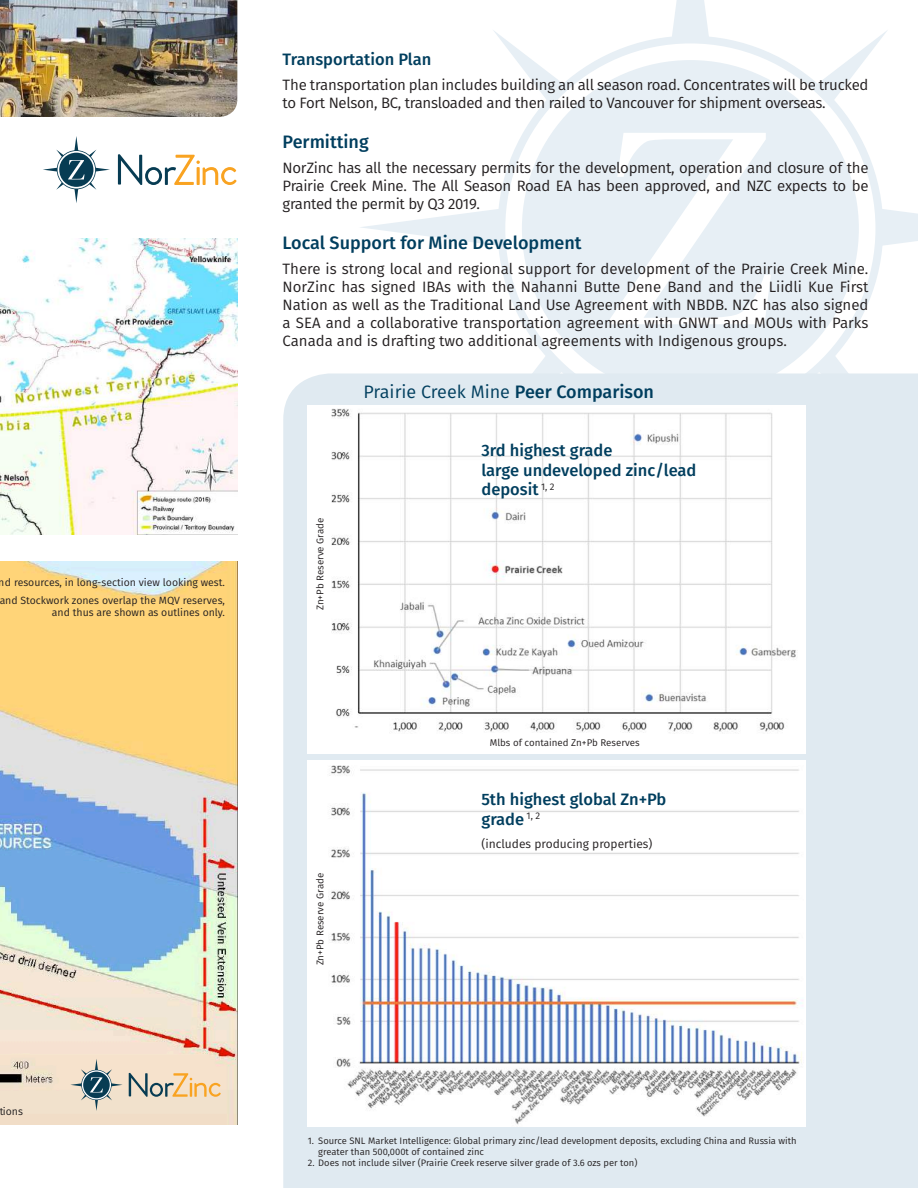
<style>
.page{position:relative;width:918px;height:1188px;background:#fff}
.page>*{position:absolute;margin:0;border:0;box-sizing:border-box;transform-origin:0 0}
.t1{font:500 18px "Fira Sans";color:#003e5e}
.t2{font:18px "Fira Sans";color:#003e5e}
.t3{font:500 16.5px/19.8px "Fira Sans";color:#003e5e}
.t4{font:15px/18px "Fira Sans";letter-spacing:-.02em;color:#231f20;text-align:justify}
.t5{font:12px "Fira Sans";color:#231f20}
.t6{font:10.5px/18px "Fira Sans";color:#231f20}
.t7{font:9.75px "Fira Sans";color:#231f20}
.t8{font:9.3px/11.2px "Fira Sans";color:#231f20}
.s1{font-weight:500}
</style>
<div class="page">
<svg style="left:359px;top:0;width:559px;height:374px"></svg>
<div style="left:498px;top:36px;width:385px;height:385px;background:#e7eff5;border-radius:50%"></div>
<div style="left:505px;top:43px;width:370px;height:371px;background:#fff;border-radius:50%"></div>
<div style="left:522px;top:60px;width:337px;height:337px;background:#e7eff5;border-radius:50%"></div>
<svg style="left:610px;top:133px;width:161px;height:191px"></svg>
<img style="left:0;top:238px;width:237px;height:297px">
<svg style="left:118px;top:154px;width:119px;height:31px"></svg>
<svg style="left:43px;top:136px;width:67px;height:67px"></svg>
<img style="left:0;top:562px;width:237px;height:563px">
<img style="left:0;top:0;width:237px;height:117px">
<div style="left:283px;top:374px;width:635px;height:814px;background:#e0eaf1"></div>
<img style="left:308px;top:760px;width:497px;height:366px">
<div style="left:311px;top:839px;width:17px;height:162px;background:#fff"></div>
<svg style="left:129px;top:1073px;width:92px;height:24px;background:#d6c3a5"></svg>
<svg style="left:70px;top:1059px;width:53px;height:52px;background:#bdbcb2"></svg>
<img style="left:308px;top:405px;width:489px;height:349px">
<div style="left:470px;top:734px;width:188px;height:16px;background:#fff"></div>
<div style="left:311px;top:484px;width:17px;height:162px;background:#fff"></div>
<p class="t6" style="left:-1px;top:573px;width:228px">nd resources, in long-section view looking west. and Stockwork zones overlap the MQV reserves,</p>
<p class="t6" style="left:52px;top:604px;width:175px">and thus are shown as outlines only.</p>
<p class="t6" style="left:-1px;top:1102px;width:25px">tions</p>
<p class="t3" style="left:283px;top:48px;width:150px">Transportation Plan</p>
<p class="t4" style="left:283px;top:76px;width:587px">The transportation plan includes building an all season road. Concentrates will be trucked to Fort Nelson, BC, transloaded and then railed to Vancouver for shipment overseas.</p>
<p class="t1" style="left:283px;top:127px;width:88px">Permitting</p>
<p class="t4" style="left:283px;top:158px;width:587px">NorZinc has all the necessary permits for the development, operation and closure of the Prairie Creek Mine. The All Season Road EA has been approved, and NZC expects to be granted the permit by Q3 2019.</p>
<p class="t1" style="left:283px;top:228px;width:301px">Local Support for Mine Development</p>
<p class="t4" style="left:283px;top:259px;width:587px">There is strong local and regional support for development of the Prairie Creek Mine.<br>NorZinc has signed IBAs with the Nahanni Butte Dene Band and the Liidli Kue First Nation as well as the Traditional Land Use Agreement with NBDB. NZC has also signed a SEA and a collaborative transportation agreement with GNWT and MOUs with Parks Canada and is drafting two additional agreements with Indigenous groups.</p>
<p class="t2" style="left:364px;top:378px;width:292px">Prairie Creek Mine <span class="s1">Peer Comparison</span></p>
<p class="t7" style="left:313px;top:610px;width:94px;rotate:-90deg">Zn+Pb Reserve Grade</p>
<p class="t7" style="left:313px;top:965px;width:94px;rotate:-90deg">Zn+Pb Reserve Grade</p>
<p class="t3" style="left:482px;top:439px;width:217px">3rd highest grade<br>large undeveloped zinc/lead deposit <sup>1,</sup> <sup>2</sup></p>
<p class="t7" style="left:490px;top:735px;width:151px">Mlbs of contained Zn+Pb Reserves</p>
<p class="t3" style="left:482px;top:788px;width:186px">5th highest global Zn+Pb grade <sup>1,</sup> <sup>2</sup></p>
<p class="t5" style="left:482px;top:835px;width:172px">(includes producing properties)</p>
<p class="t8" style="left:318px;top:1135px;width:480px;text-indent:-10px">1. Source SNL Market Intelligence: Global primary zinc/lead development deposits, excluding China and Russia with greater than 500,000t of contained zinc</p>
<p class="t8" style="left:308px;top:1157px;width:331px">2. Does not include silver (Prairie Creek reserve silver grade of 3.6 ozs per ton)</p>
</div>
